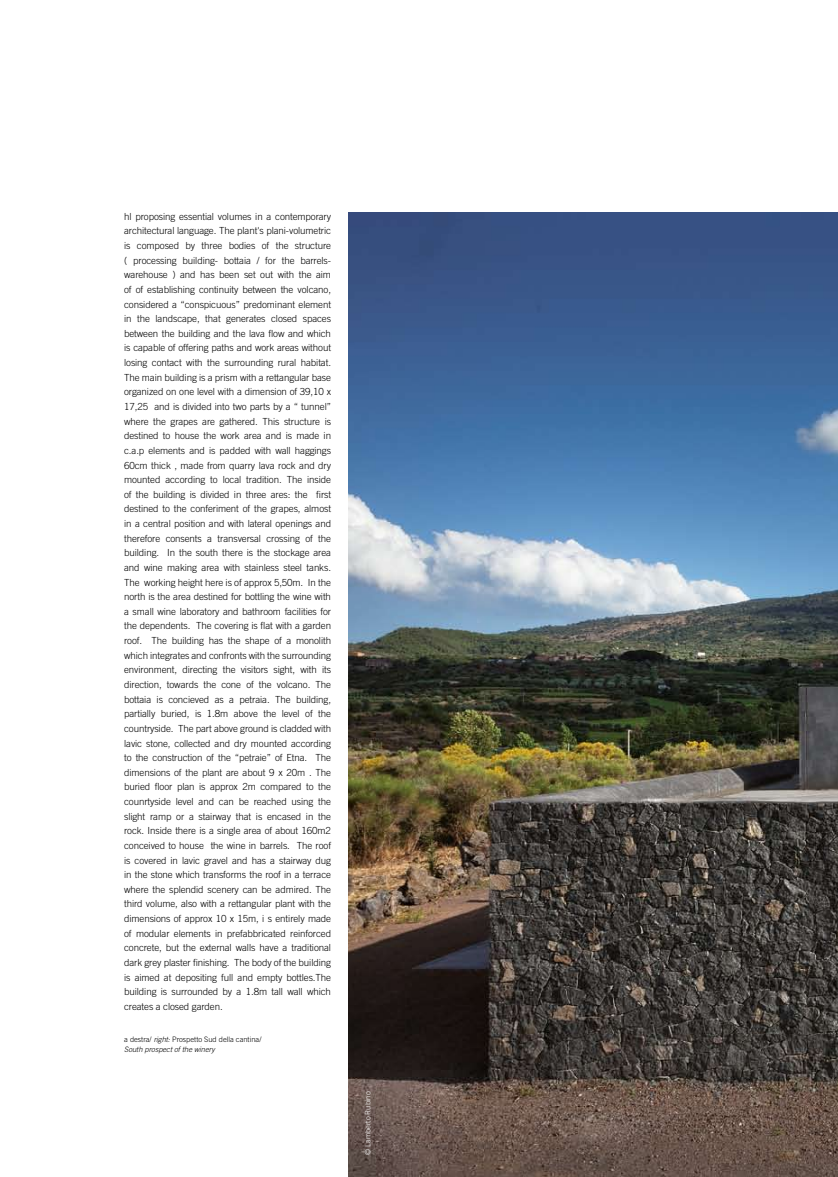
<style>
.page{position:relative;width:838px;height:1177px;background:#fff}
.page>*{position:absolute;margin:0;border:0;box-sizing:border-box;transform-origin:0 0}
.t1{font:300 9.75px/14.6px "Trade Gothic LT Std";letter-spacing:-.01em;color:#000;text-align:justify}
.t2{font:300 7.5px/10px "Trade Gothic LT Std";color:#000}
.t3{font:300 7.5px "Trade Gothic LT Std";color:#fff}
.s1{font-style:italic}
</style>
<div class="page">
<img style="left:348px;top:213px;width:489px;height:963px">
<p class="t1" style="left:124px;top:209px;width:208px">hl proposing essential volumes in a contemporary architectural language. The plant's plani-volumetric is composed by three bodies of the structure ( processing building- bottaia / for the barrels&shy;warehouse ) and has been set out with the aim of of establishing continuity between the volcano, considered a “conspicuous” predominant element in the landscape, that generates closed spaces between the building and the lava flow and which is capable of offering paths and work areas without losing contact with the surrounding rural habitat.<br>The main building is a prism with a rettangular base organized on one level with a dimension of 39,10 x 17,25 and is divided into two parts by a “ tunnel” where the grapes are gathered. This structure is destined to house the work area and is made in c.a.p elements and is padded with wall haggings 60cm thick , made from quarry lava rock and dry mounted according to local tradition. The inside of the building is divided in three ares: the first destined to the conferiment of the grapes, almost in a central position and with lateral openings and therefore consents a transversal crossing of the building. In the south there is the stockage area and wine making area with stainless steel tanks.<br>The working height here is of approx 5,50m. In the north is the area destined for bottling the wine with a small wine laboratory and bathroom facilities for the dependents. The covering is flat with a garden roof. The building has the shape of a monolith which integrates and confronts with the surrounding environment, directing the visitors sight, with its direction, towards the cone of the volcano. The bottaia is concieved as a petraia. The building, partially buried, is 1.8m above the level of the countryside. The part above ground is cladded with lavic stone, collected and dry mounted according to the construction of the “petraie” of Etna. The dimensions of the plant are about 9 x 20m . The buried floor plan is approx 2m compared to the counrtyside level and can be reached using the slight ramp or a stairway that is encased in the rock. Inside there is a single area of about 160m2 conceived to house the wine in barrels. The roof is covered in lavic gravel and has a stairway dug in the stone which transforms the roof in a terrace where the splendid scenery can be admired. The third volume, also with a rettangular plant with the dimensions of approx 10 x 15m, i s entirely made of modular elements in prefabbricated reinforced concrete, but the external walls have a traditional dark grey plaster finishing. The body of the building is aimed at depositing full and empty bottles.The building is surrounded by a 1.8m tall wall which creates a closed garden.</p>
<p class="t2" style="left:124px;top:1034px;width:139px">a destra/ <span class="s1">right:</span> Prospetto Sud della cantina/<br><span class="s1">South prospect of the winery</span></p>
<p class="t3" style="left:363px;top:1154px;width:65px;rotate:-90deg">© Lamberto Rubino</p>
</div>
